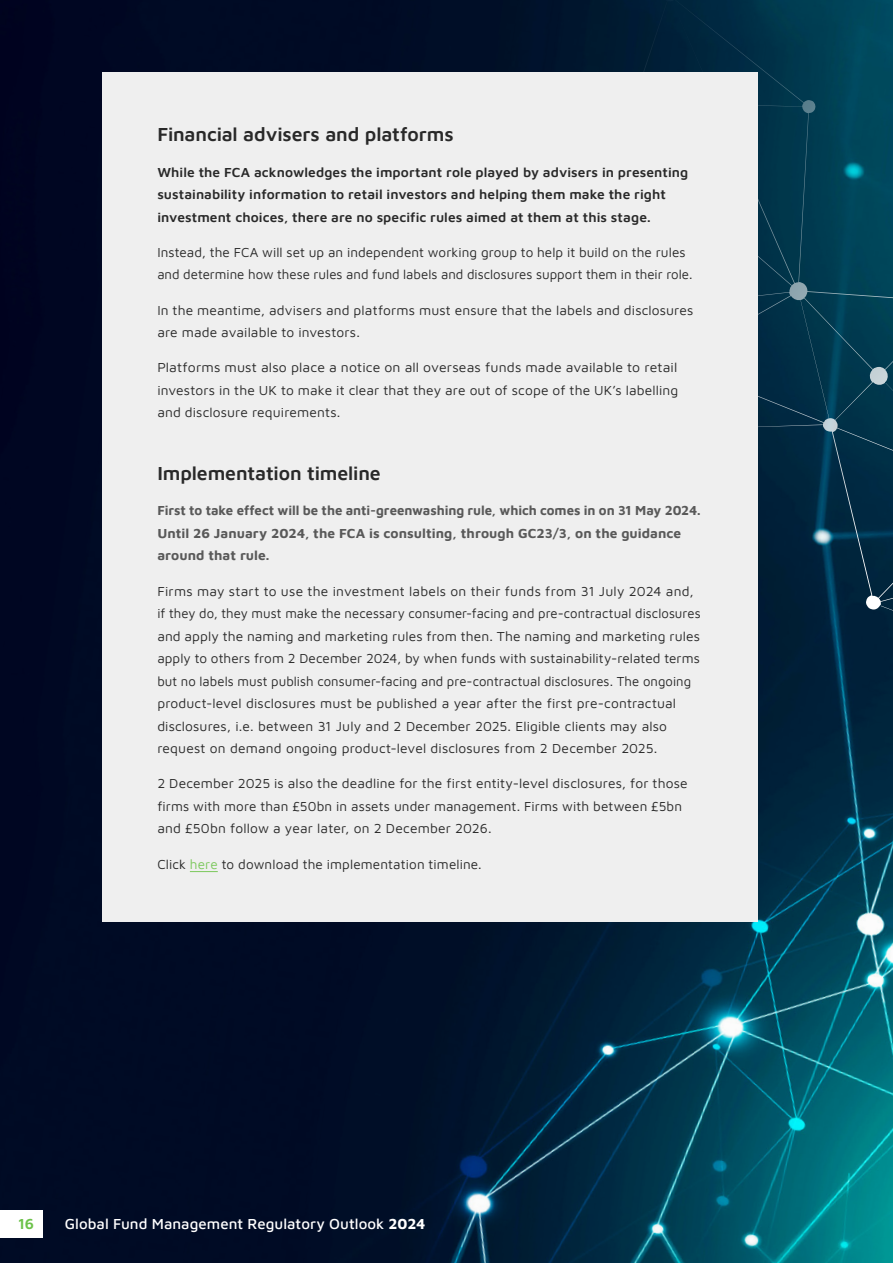
<style>
.page{position:relative;width:893px;height:1263px;background:#fff}
.page>*{position:absolute;margin:0;border:0;box-sizing:border-box;transform-origin:0 0}
.t1{font:600 19.5px "Maven Pro";letter-spacing:-.005em;color:#292929}
.t2{font:500 15px "Maven Pro";letter-spacing:.005em;color:#fff}
.t3{font:600 15px "Maven Pro";color:#6cc24a}
.t4{font:13.5px/22.5px "Maven Pro";letter-spacing:.005em;color:#292929}
.t5{font:600 13.5px/22.5px "Maven Pro";letter-spacing:.005em;color:#292929}
.t6{font:13.5px/22.5px "Maven Pro";letter-spacing:.005em;color:#292929;text-align:justify;scale:1.04 1}
.t7{font:700 13.5px/22.5px "Maven Pro";color:#595959}
.s1{color:#7bc85c}
.s2{font-weight:700}
</style>
<div class="page">
<img style="left:0;top:0;width:893px;height:1263px">
<svg style="left:327px;top:0;width:566px;height:996px;background:#042e45"></svg>
<div style="left:102px;top:72px;width:655px;height:125px;background:#efefef"></div>
<div style="left:102px;top:193px;width:655px;height:140px;background:#efefef"></div>
<div style="left:102px;top:308px;width:655px;height:163px;background:#efefef"></div>
<div style="left:102px;top:451px;width:655px;height:163px;background:#efefef"></div>
<div style="left:102px;top:531px;width:655px;height:276px;background:#efefef"></div>
<div style="left:102px;top:804px;width:655px;height:118px;background:#efefef"></div>
<svg style="left:190px;top:871px;width:28px;height:1px"></svg>
<div style="left:0;top:1210px;width:43px;height:27px;background:#fff"></div>
<h1 class="t1" style="left:157px;top:121px;width:298px">Financial advisers and platforms</h1>
<p class="t5" style="left:157px;top:160px;width:532px">While the FCA acknowledges the important role played by advisers in presenting sustainability information to retail investors and helping them make the right investment choices, there are no specific rules aimed at them at this stage.</p>
<p class="t4" style="left:157px;top:240px;width:537px">Instead, the FCA will set up an independent working group to help it build on the rules and determine how these rules and fund labels and disclosures support them in their role.</p>
<p class="t4" style="left:157px;top:298px;width:538px">In the meantime, advisers and platforms must ensure that the labels and disclosures are made available to investors.</p>
<p class="t6" style="left:157px;top:356px;width:502px">Platforms must also place a notice on all overseas funds made available to retail investors in the UK to make it clear that they are out of scope of the UK’s labelling and disclosure requirements.</p>
<h1 class="t1" style="left:157px;top:460px;width:225px">Implementation timeline</h1>
<p class="t7" style="left:157px;top:498px;width:545px">First to take effect will be the anti-greenwashing rule, which comes in on 31 May 2024.<br>Until 26 January 2024, the FCA is consulting, through GC23/3, on the guidance around that rule.</p>
<p class="t4" style="left:157px;top:579px;width:545px">Firms may start to use the investment labels on their funds from 31 July 2024 and, if they do, they must make the necessary consumer-facing and pre-contractual disclosures and apply the naming and marketing rules from then. The naming and marketing rules apply to others from 2 December 2024, by when funds with sustainability-related terms but no labels must publish consumer-facing and pre-contractual disclosures. The ongoing product-level disclosures must be published a year after the first pre-contractual disclosures, i.e. between 31 July and 2 December 2025. Eligible clients may also request on demand ongoing product-level disclosures from 2 December 2025.</p>
<p class="t4" style="left:157px;top:771px;width:532px">2 December 2025 is also the deadline for the first entity-level disclosures, for those firms with more than £50bn in assets under management. Firms with between £5bn and £50bn follow a year later, on 2 December 2026.</p>
<p class="t4" style="left:157px;top:852px;width:326px">Click <span class="s1">here</span> to download the implementation timeline.</p>
<p class="t3" style="left:18px;top:1213px;width:17px">16</p>
<p class="t2" style="left:65px;top:1213px;width:362px">Global Fund Management Regulatory Outlook <span class="s2">2024</span></p>
</div>
